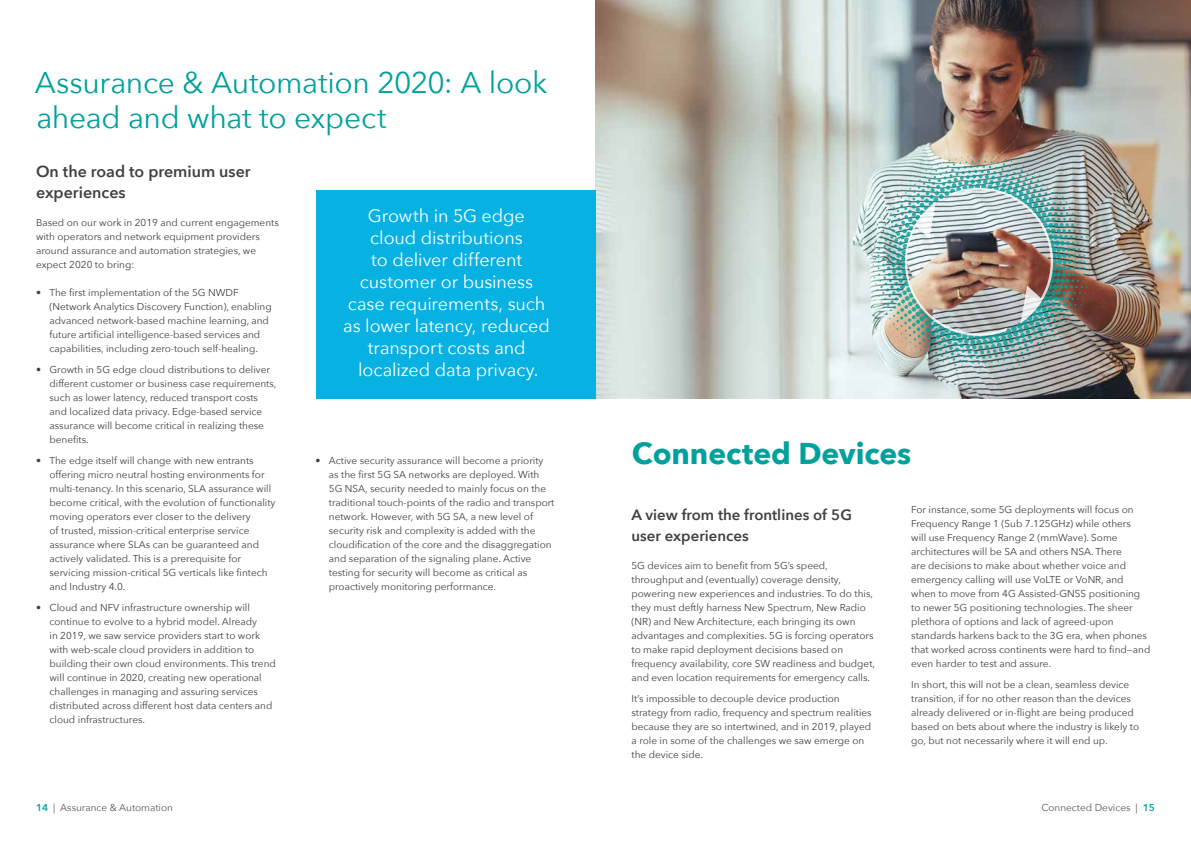
<style>
.page{position:relative;width:1191px;height:842px;background:#fff}
.page>*{position:absolute;margin:0;border:0;box-sizing:border-box;transform-origin:0 0}
.t1{font:30px/35px "Avenir Next";letter-spacing:-.01em;color:#00a19c}
.t2{font:700 30px "Avenir Next";letter-spacing:-.005em;color:#00a19c}
.t3{font:18px/22px "Avenir Next";letter-spacing:-.005em;color:#fff;text-align:center}
.t4{font:600 16px/21px "Avenir Next";color:#414042}
.t5{font:600 15px/21px "Avenir Next";color:#414042}
.t6{font:10px/14px "Avenir Next";color:#414042}
.t7{font:10px "Avenir Next";color:#58595b}
.s1{font-weight:600;color:#00a19c}
</style>
<div class="page">
<img style="left:595px;top:0;width:596px;height:398px">
<img style="left:866px;top:151px;width:224px;height:222px">
<div style="left:316px;top:190px;width:279px;height:208px;background:#07b1e2"></div>
<h1 class="t1" style="left:35px;top:64px;width:514px">Assurance &amp; Automation 2020: A look ahead and what to expect</h1>
<h3 class="t4" style="left:36px;top:161px;width:216px">On the road to premium user experiences</h3>
<p class="t6" style="left:36px;top:215px;width:244px">Based on our work in 2019 and current engagements with operators and network equipment providers around assurance and automation strategies, we expect 2020 to bring:</p>
<p class="t6" style="left:50px;top:285px;width:224px;text-indent:-14px">• The first implementation of the 5G NWDF (Network Analytics Discovery Function), enabling advanced network-based machine learning, and future artificial intelligence-based services and capabilities, including zero-touch self-healing.</p>
<p class="t6" style="left:50px;top:362px;width:228px;text-indent:-14px">• Growth in 5G edge cloud distributions to deliver different customer or business case requirements, such as lower latency, reduced transport costs and localized data privacy. Edge-based service assurance will become critical in realizing these benefits.</p>
<p class="t6" style="left:50px;top:453px;width:227px;text-indent:-14px">• The edge itself will change with new entrants offering micro neutral hosting environments for multi-tenancy. In this scenario, SLA assurance will become critical, with the evolution of functionality moving operators ever closer to the delivery<br>of trusted, mission-critical enterprise service assurance where SLAs can be guaranteed and actively validated. This is a prerequisite for servicing mission-critical 5G verticals like fintech and Industry 4.0.</p>
<p class="t6" style="left:50px;top:600px;width:228px;text-indent:-14px">• Cloud and NFV infrastructure ownership will continue to evolve to a hybrid model. Already<br>in 2019, we saw service providers start to work with web-scale cloud providers in addition to building their own cloud environments. This trend will continue in 2020, creating new operational challenges in managing and assuring services distributed across different host data centers and cloud infrastructures.</p>
<h2 class="t3" style="left:343px;top:204px;width:208px">Growth in 5G edge cloud distributions<br>to deliver different customer or business case requirements, such as lower latency, reduced transport costs and localized data privacy.</h2>
<p class="t6" style="left:329px;top:453px;width:227px;text-indent:-14px">• Active security assurance will become a priority as the first 5G SA networks are deployed. With 5G NSA, security needed to mainly focus on the traditional touch-points of the radio and transport network. However, with 5G SA, a new level of security risk and complexity is added with the cloudification of the core and the disaggregation and separation of the signaling plane. Active testing for security will become as critical as proactively monitoring performance.</p>
<h1 class="t2" style="left:632px;top:428px;width:281px">Connected Devices</h1>
<h3 class="t5" style="left:631px;top:504px;width:222px">A view from the frontlines of 5G user experiences</h3>
<p class="t6" style="left:631px;top:558px;width:245px">5G devices aim to benefit from 5G’s speed, throughput and (eventually) coverage density, powering new experiences and industries. To do this, they must deftly harness New Spectrum, New Radio (NR) and New Architecture, each bringing its own advantages and complexities. 5G is forcing operators to make rapid deployment decisions based on frequency availability, core SW readiness and budget, and even location requirements for emergency calls.</p>
<p class="t6" style="left:631px;top:691px;width:242px">It’s impossible to decouple device production strategy from radio, frequency and spectrum realities because they are so intertwined, and in 2019, played a role in some of the challenges we saw emerge on the device side.</p>
<p class="t6" style="left:911px;top:502px;width:241px">For instance, some 5G deployments will focus on Frequency Range 1 (Sub 7.125GHz) while others<br>will use Frequency Range 2 (mmWave). Some architectures will be SA and others NSA. There<br>are decisions to make about whether voice and emergency calling will use VoLTE or VoNR, and when to move from 4G Assisted-GNSS positioning to newer 5G positioning technologies. The sheer plethora of options and lack of agreed-upon standards harkens back to the 3G era, when phones that worked across continents were hard to find—and even harder to test and assure.</p>
<p class="t6" style="left:911px;top:677px;width:229px">In short, this will not be a clean, seamless device transition, if for no other reason than the devices already delivered or in-flight are being produced based on bets about where the industry is likely to go, but not necessarily where it will end up.</p>
<p class="t7" style="left:36px;top:799px;width:138px"><span class="s1">14</span> | Assurance &amp; Automation</p>
<p class="t7" style="left:1041px;top:799px;width:115px">Connected Devices | <span class="s1">15</span></p>
</div>
